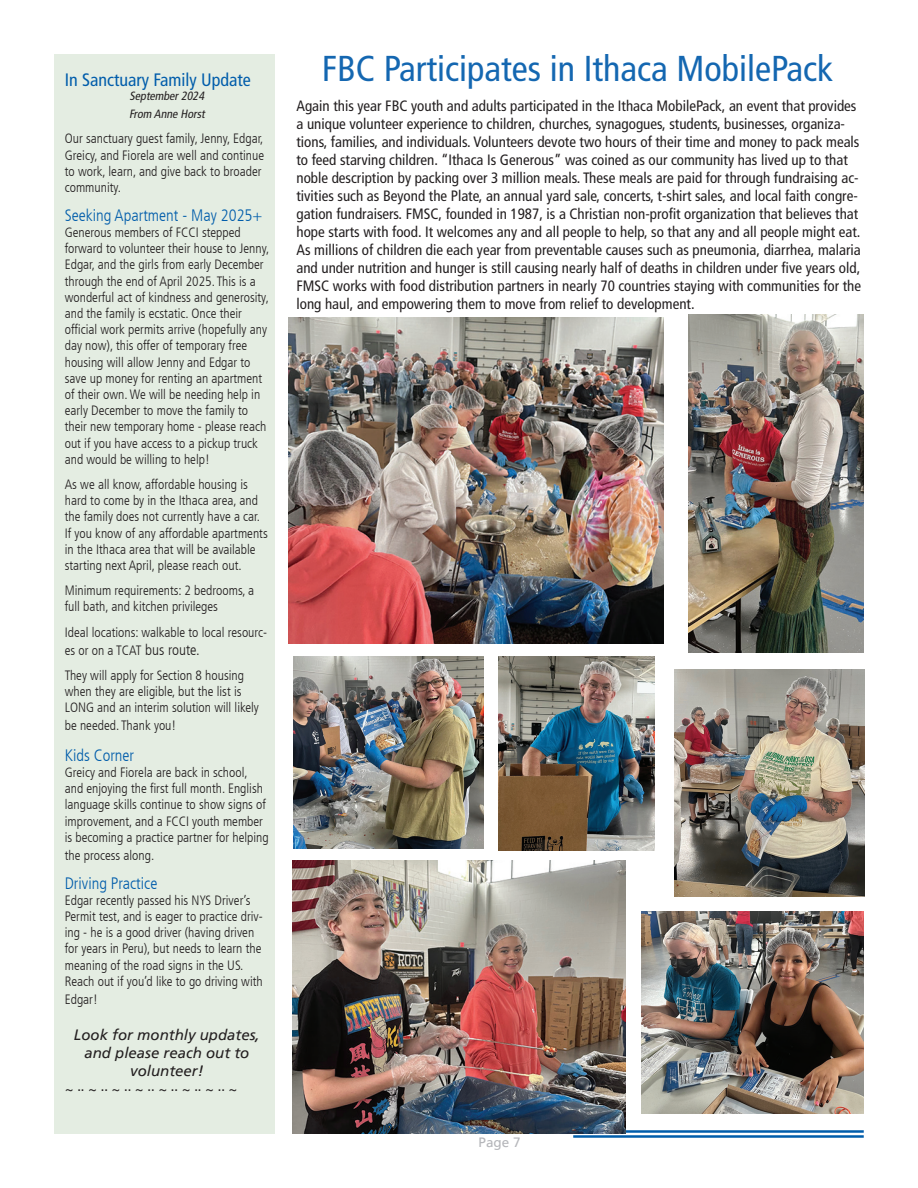
<style>
.page{position:relative;width:918px;height:1188px;background:#fff}
.page>*{position:absolute;margin:0;border:0;box-sizing:border-box;transform-origin:0 0}
.t1{font:condensed 36px "Frutiger LT";color:#1467b1}
.t2{font:condensed 18px "Frutiger LT";color:#015dab}
.t3{font:300 condensed 16.5px "Frutiger LT";color:#015dab}
.t4{font:condensed 15px/18px "Frutiger LT";color:#231f20}
.t5{font:italic 15px/18px "Frutiger LT";color:#231f20;text-align:center}
.t6{font:300 condensed 13.5px/16.2px "Frutiger LT";color:#231f20}
.t7{font:13.5px "Frutiger LT";color:#b5b6ba}
.t8{font:italic condensed 12px "Frutiger LT";color:#231f20}
.s1{font-size:15px}
</style>
<div class="page">
<hr style="left:573px;top:1130px;width:291px;height:3px;background:#015dab">
<hr style="left:573px;top:1135px;width:291px;height:3px;background:#015dab">
<div style="left:54px;top:54px;width:220px;height:1080px;background:#e4ede2"></div>
<img style="left:642px;top:911px;width:222px;height:203px">
<img style="left:293px;top:657px;width:190px;height:191px">
<img style="left:499px;top:657px;width:155px;height:193px">
<img style="left:292px;top:860px;width:334px;height:274px">
<img style="left:688px;top:315px;width:176px;height:337px">
<img style="left:675px;top:670px;width:189px;height:226px">
<img style="left:288px;top:318px;width:376px;height:325px">
<p class="t2" style="left:65px;top:69px;width:188px">In Sanctuary Family Update</p>
<p class="t8" style="left:130px;top:89px;width:79px">September2024</p>
<p class="t8" style="left:129px;top:107px;width:80px">From Anne Horst</p>
<p class="t6" style="left:65px;top:131px;width:201px">Our sanctuary guest family, Jenny, Edgar, Greicy, and Fiorela are well and continue to work, learn, and give back to broader community.</p>
<p class="t3" style="left:65px;top:206px;width:199px">Seeking Apartment - May 2025+</p>
<p class="t6" style="left:65px;top:224px;width:206px">Generous members of FCCI stepped forward to volunteer their house to Jenny, Edgar, and the girls from early December through the end of April 2025. This is a wonderful act of kindness and generosity, and the family is ecstatic. Once their official work permits arrive (hopefully any day now), this offer of temporary free housing will allow Jenny and Edgar to save up money for renting an apartment of their own. We will be needing help in early December to move the family to their new temporary home - please reach out if you have access to a pickup truck and would be willing to help!</p>
<p class="t6" style="left:65px;top:476px;width:204px">As we all know, affordable housing is hard to come by in the Ithaca area, and the family does not currently have a car.<br>If you know of any affordable apartments in the Ithaca area that will be available starting next April, please reach out.</p>
<p class="t6" style="left:65px;top:583px;width:191px">Minimum requirements: 2 bedrooms, a full bath, and kitchen privileges</p>
<p class="t6" style="left:65px;top:623px;width:204px;line-height:18px">Ideal locations: walkable to local resourc&shy;es or on a TCAT <span class="s1">bus route.</span></p>
<p class="t6" style="left:65px;top:667px;width:196px">They will apply for Section 8 housing when they are eligible, but the list is<br>LONG and an interim solution will likely</p>
<p class="t6" style="left:65px;top:718px;width:113px">be needed. Thank you!</p>
<p class="t3" style="left:65px;top:746px;width:71px">Kids Corner</p>
<p class="t6" style="left:65px;top:764px;width:205px">Greicy and Fiorela are back in school, and enjoying the first full month. English language skills continue to show signs of improvement, and a FCCI youth member is becoming a practice partner for helping</p>
<p class="t6" style="left:65px;top:847px;width:91px">the process along.</p>
<p class="t3" style="left:65px;top:873px;width:94px">Driving Practice</p>
<p class="t6" style="left:65px;top:892px;width:200px">Edgar recently passed his NYS Driver’s Permit test, and is eager to practice driv&shy;ing - he is a good driver (having driven for years in Peru), but needs to learn the meaning of the road signs in the US.<br>Reach out if you’d like to go driving with</p>
<p class="t6" style="left:65px;top:991px;width:34px">Edgar!</p>
<p class="t5" style="left:74px;top:1026px;width:187px">Look for monthly updates, and please reach out to volunteer!</p>
<p class="t4" style="left:65px;top:1077px;width:174px">~ .. ~ .. ~ .. ~ .. ~ .. ~ .. ~ .. ~</p>
<p class="t1" style="left:322px;top:48px;width:513px">FBC Participates in Ithaca MobilePack</p>
<p class="t4" style="left:296px;top:97px;width:566px">Again this year FBC youth and adults participated in the Ithaca MobilePack, an event that provides a unique volunteer experience to children, churches, synagogues, students, businesses, organiza&shy;tions, families, and individuals. Volunteers devote two hours of their time and money to pack meals to feed starving children. “Ithaca Is Generous” was coined as our community has lived up to that noble description by packing over 3 million meals. These meals are paid for through fundraising ac&shy;tivities such as Beyond the Plate, an annual yard sale, concerts, t-shirt sales, and local faith congre&shy;gation fundraisers. FMSC, founded in 1987, is a Christian non-profit organization that believes that hope starts with food. It welcomes any and all people to help, so that any and all people might eat.<br>As millions of children die each year from preventable causes such as pneumonia, diarrhea, malaria and under nutrition and hunger is still causing nearly half of deaths in children under five years old, FMSC works with food distribution partners in nearly 70 countries staying with communities for the long haul, and empowering them to move from relief to development.</p>
<p class="t7" style="left:479px;top:1134px;width:44px">Page 7</p>
</div>
